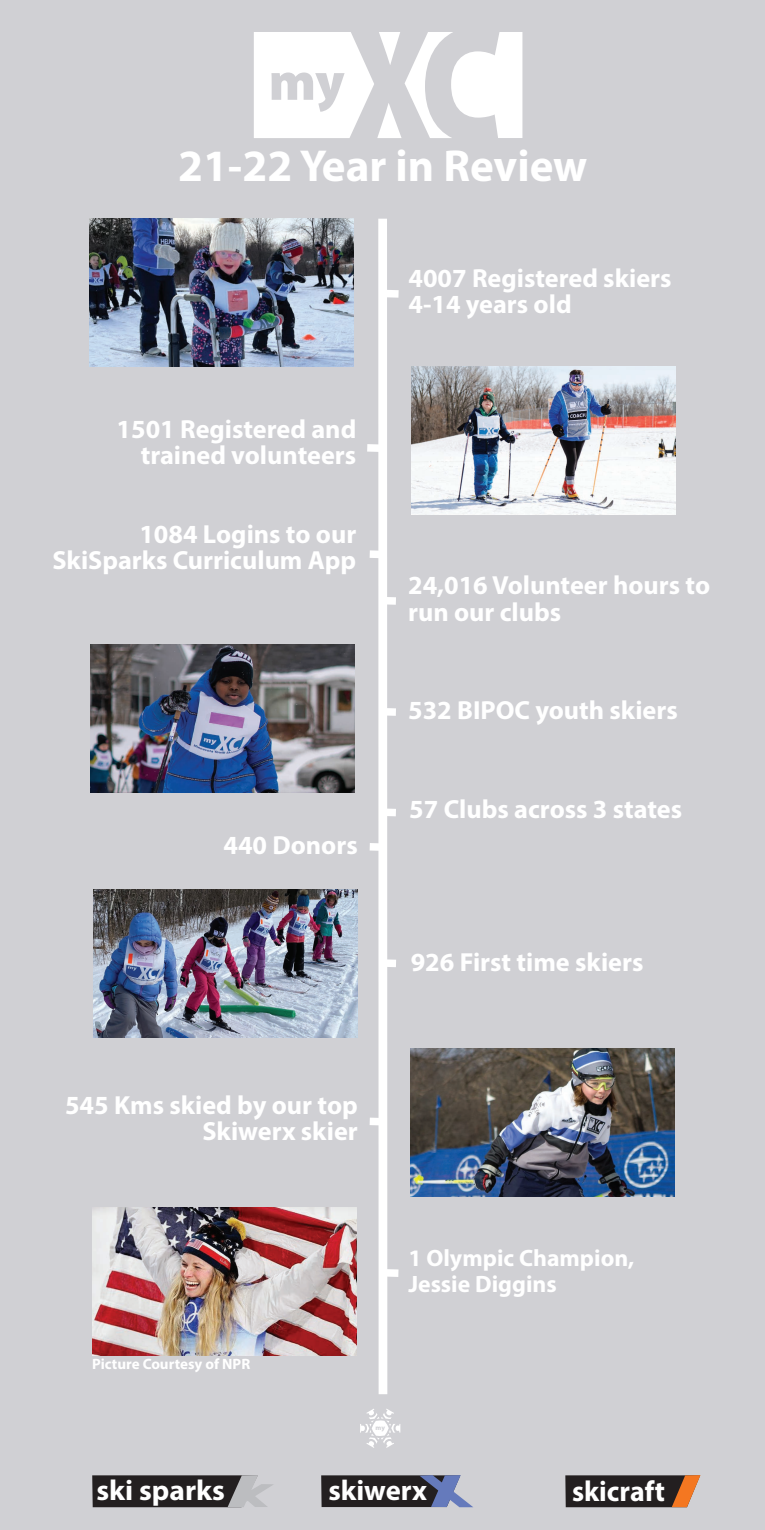
<style>
.page{position:relative;width:765px;height:1530px;background:#fff}
.page>*{position:absolute;margin:0;border:0;box-sizing:border-box;transform-origin:0 0}
.t1{font:700 45px "Myriad Pro";color:#fff}
.t2{font:700 28.88px "Myriad Pro";color:#fff}
.t3{font:700 28.88px "Myriad Pro";color:#fff;scale:.96 1}
.t4{font:700 28.62px "Myriad Pro";color:#fff}
.t5{font:700 26.25px/26.2px "Myriad Pro";color:#fff;text-align:right}
.t6{font:700 23.75px/26.2px "Myriad Pro";color:#fff}
.t7{font:700 15px "Myriad Pro";color:#fff}
.t8{font:700 6.88px "Myriad Pro";color:#d0d0d4}
</style>
<div class="page">
<div style="left:0;top:0;width:764px;height:1530px;background:#d0d0d4"></div>
<img style="left:90px;top:219px;width:264px;height:147px">
<svg style="left:254px;top:32px;width:268px;height:106px"></svg>
<img style="left:411px;top:366px;width:265px;height:148px">
<div style="left:378px;top:219px;width:9px;height:1175px;background:#fff"></div>
<svg style="left:378px;top:286px;width:21px;height:16px"></svg>
<svg style="left:367px;top:440px;width:12px;height:16px"></svg>
<svg style="left:378px;top:593px;width:18px;height:16px"></svg>
<svg style="left:369px;top:546px;width:10px;height:16px"></svg>
<svg style="left:378px;top:1265px;width:21px;height:16px"></svg>
<img style="left:92px;top:1208px;width:264px;height:148px">
<svg style="left:378px;top:704px;width:18px;height:16px"></svg>
<img style="left:91px;top:645px;width:264px;height:148px">
<svg style="left:378px;top:804px;width:18px;height:16px"></svg>
<svg style="left:369px;top:839px;width:10px;height:16px"></svg>
<svg style="left:369px;top:1114px;width:19px;height:16px"></svg>
<img style="left:410px;top:1048px;width:264px;height:148px">
<svg style="left:378px;top:955px;width:18px;height:16px"></svg>
<img style="left:94px;top:889px;width:264px;height:148px">
<svg style="left:321px;top:1475px;width:152px;height:32px"></svg>
<svg style="left:565px;top:1475px;width:136px;height:32px"></svg>
<svg style="left:92px;top:1475px;width:181px;height:32px"></svg>
<svg style="left:360px;top:1409px;width:40px;height:39px"></svg>
<h1 class="t1" style="left:178px;top:136px;width:411px">21-22 Year in Review</h1>
<p class="t5" style="left:117px;top:415px;width:241px">1501 Registered and trained volunteers</p>
<p class="t5" style="left:52px;top:520px;width:305px">1084 Logins to our<br>SkiSparks Curriculum App</p>
<p class="t5" style="left:224px;top:831px;width:136px">440 Donors</p>
<p class="t5" style="left:408px;top:264px;width:265px;text-align:left">4007 Registered skiers<br>4-14 years old</p>
<p class="t5" style="left:408px;top:572px;width:304px;text-align:left">24,016 Volunteer hours to run our clubs</p>
<p class="t5" style="left:408px;top:696px;width:271px">532 BIPOC youth skiers</p>
<p class="t5" style="left:409px;top:796px;width:274px">57 Clubs across 3 states</p>
<p class="t5" style="left:411px;top:948px;width:234px">926 First time skiers</p>
<p class="t5" style="left:65px;top:1091px;width:294px">545 Kms skied by our top<br>Skiwerx skier</p>
<p class="t7" style="left:92px;top:1354px;width:160px">Picture Courtesy of NPR</p>
<p class="t6" style="left:408px;top:1244px;width:228px">1 Olympic Champion,<br>Jessie Diggins</p>
<p class="t8" style="left:376px;top:1423px;width:11px">my</p>
<p class="t2" style="left:96px;top:1472px;width:130px">ski sparks</p>
<p class="t4" style="left:328px;top:1472px;width:100px">skiwerx</p>
<p class="t3" style="left:572px;top:1472px;width:98px">skicraft</p>
</div>
